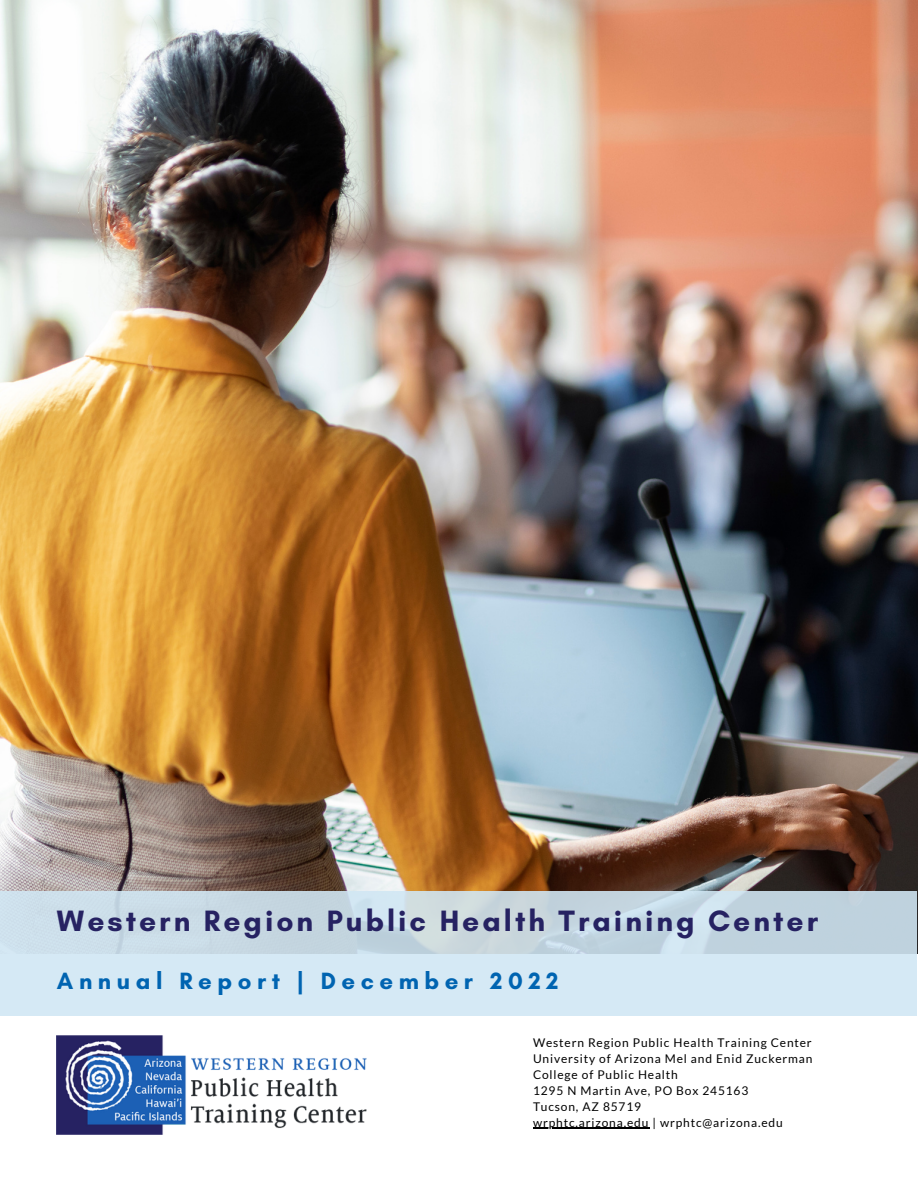
<style>
.page{position:relative;width:918px;height:1188px;background:#fff}
.page>*{position:absolute;margin:0;border:0;box-sizing:border-box;transform-origin:0 0}
.t1{font:700 30px "Glacial Indifference";letter-spacing:.1em;color:#262262}
.t2{font:700 24px "Glacial Indifference";letter-spacing:.23em;color:#0064b1}
.t3{font:12px/16px "Lato";letter-spacing:.07em;color:#000}
</style>
<div class="page">
<img style="left:0;top:0;width:918px;height:954px">
<svg style="left:0;top:892px;width:916px;height:124px;background:#cde0eb"></svg>
<img style="left:57px;top:1036px;width:309px;height:99px">
<hr style="left:533px;top:1128px;width:116px;height:1px;background:#000">
<h1 class="t1" style="left:57px;top:902px;width:763px">Western Region Public Health Training Center</h1>
<h2 class="t2" style="left:57px;top:966px;width:503px">Annual Report | December 2022</h2>
<p class="t3" style="left:533px;top:1034px;width:281px">Western Region Public Health Training Center University of Arizona Mel and Enid Zuckerman College of Public Health<br>1295 N Martin Ave, PO Box 245163<br>Tucson, AZ 85719<br>wrphtc.arizona.edu | wrphtc@arizona.edu</p>
</div>
